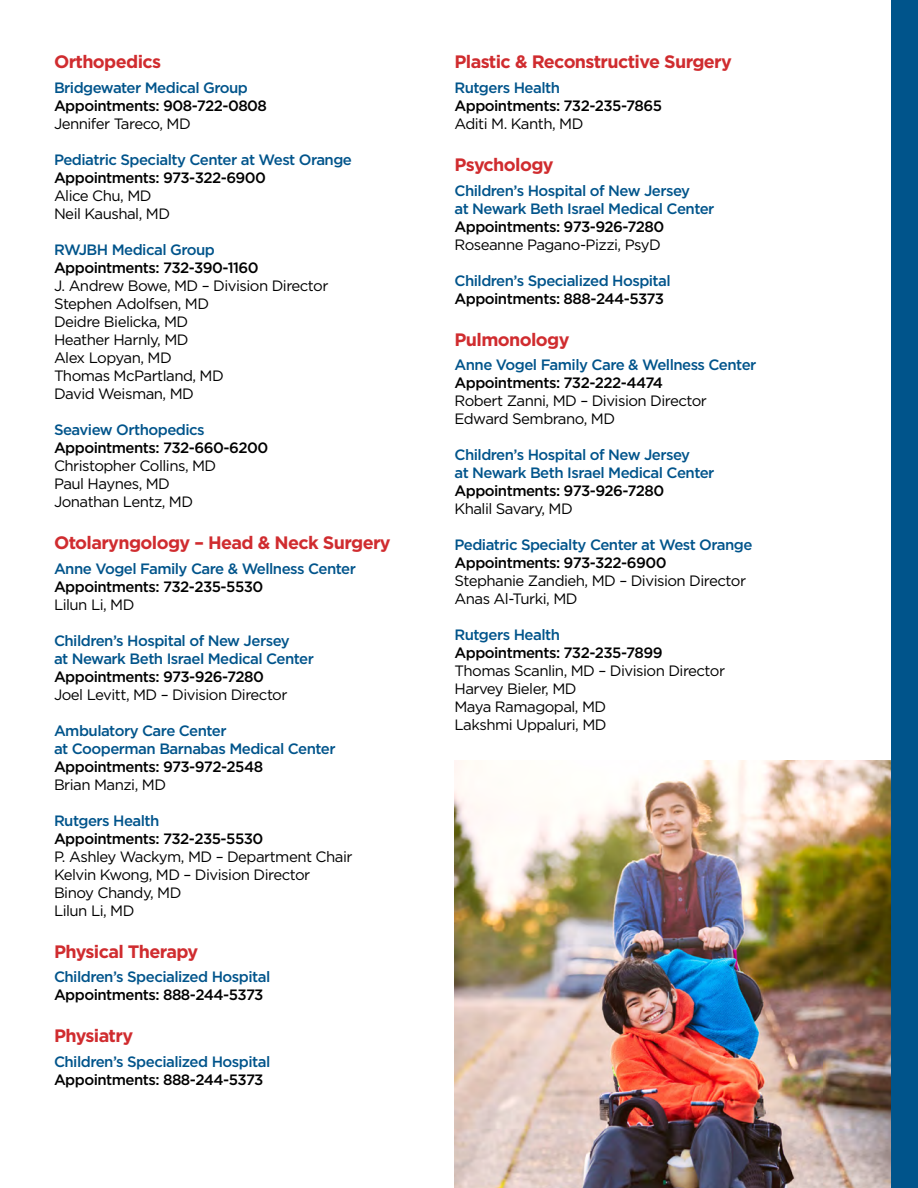
<style>
.page{position:relative;width:918px;height:1188px;background:#fff}
.page>*{position:absolute;margin:0;border:0;box-sizing:border-box;transform-origin:0 0}
.t1{font:700 18px "Gotham";letter-spacing:-.035em;color:#d02c2f}
.t2{font:15px/18px "Gotham";letter-spacing:-.035em;color:#000}
.t3{font:500 15px/18px "Gotham";letter-spacing:-.035em;color:#00548b}
.t4{font:500 15px "Gotham";letter-spacing:-.035em;color:#000}
</style>
<div class="page">
<div style="left:891px;top:0;width:27px;height:1188px;background:#00548b"></div>
<img style="left:454px;top:760px;width:437px;height:428px">
<p class="t1" style="left:54px;top:50px;width:109px">Orthopedics</p>
<p class="t3" style="left:54px;top:79px;width:195px">Bridgewater Medical Group</p>
<p class="t4" style="left:54px;top:96px;width:215px">Appointments: 908-722-0808</p>
<p class="t2" style="left:54px;top:115px;width:138px">Jennifer Tareco, MD</p>
<p class="t3" style="left:54px;top:151px;width:299px">Pediatric Specialty Center at West Orange</p>
<p class="t4" style="left:54px;top:168px;width:214px">Appointments: 973-322-6900</p>
<p class="t2" style="left:54px;top:187px;width:118px">Alice Chu, MD<br>Neil Kaushal, MD</p>
<p class="t3" style="left:54px;top:241px;width:162px">RWJBH Medical Group</p>
<p class="t4" style="left:54px;top:258px;width:206px">Appointments: 732-390-1160</p>
<p class="t2" style="left:54px;top:277px;width:276px">J. Andrew Bowe, MD – Division Director<br>Stephen Adolfsen, MD<br>Deidre Bielicka, MD<br>Heather Harnly, MD<br>Alex Lopyan, MD<br>Thomas McPartland, MD<br>David Weisman, MD</p>
<p class="t3" style="left:54px;top:421px;width:152px">Seaview Orthopedics</p>
<p class="t4" style="left:54px;top:438px;width:216px">Appointments: 732-660-6200</p>
<p class="t2" style="left:54px;top:457px;width:164px">Christopher Collins, MD<br>Paul Haynes, MD<br>Jonathan Lentz, MD</p>
<p class="t1" style="left:54px;top:531px;width:338px">Otolaryngology – Head &amp; Neck Surgery</p>
<p class="t3" style="left:54px;top:559px;width:303px">Anne Vogel Family Care &amp; Wellness Center</p>
<p class="t4" style="left:54px;top:577px;width:211px">Appointments: 732-235-5530</p>
<p class="t2" style="left:54px;top:595px;width:82px">Lilun Li, MD</p>
<p class="t3" style="left:54px;top:631px;width:261px">Children’s Hospital of New Jersey<br>at Newark Beth Israel Medical Center</p>
<p class="t4" style="left:54px;top:667px;width:211px">Appointments: 973-926-7280</p>
<p class="t2" style="left:54px;top:685px;width:235px">Joel Levitt, MD – Division Director</p>
<p class="t3" style="left:54px;top:721px;width:283px">Ambulatory Care Center<br>at Cooperman Barnabas Medical Center</p>
<p class="t4" style="left:54px;top:757px;width:211px">Appointments: 973-972-2548</p>
<p class="t2" style="left:54px;top:775px;width:114px">Brian Manzi, MD</p>
<p class="t3" style="left:54px;top:811px;width:107px">Rutgers Health</p>
<p class="t4" style="left:54px;top:829px;width:211px">Appointments: 732-235-5530</p>
<p class="t2" style="left:54px;top:847px;width:300px">P. Ashley Wackym, MD – Department Chair<br>Kelvin Kwong, MD – Division Director<br>Binoy Chandy, MD<br>Lilun Li, MD</p>
<p class="t1" style="left:54px;top:939px;width:146px">Physical Therapy</p>
<p class="t3" style="left:54px;top:968px;width:218px">Children’s Specialized Hospital</p>
<p class="t4" style="left:54px;top:985px;width:211px">Appointments: 888-244-5373</p>
<p class="t1" style="left:54px;top:1024px;width:81px">Physiatry</p>
<p class="t3" style="left:54px;top:1052px;width:218px">Children’s Specialized Hospital</p>
<p class="t4" style="left:54px;top:1070px;width:211px">Appointments: 888-244-5373</p>
<p class="t1" style="left:454px;top:50px;width:279px">Plastic &amp; Reconstructive Surgery</p>
<p class="t3" style="left:454px;top:79px;width:107px">Rutgers Health</p>
<p class="t4" style="left:454px;top:96px;width:209px">Appointments: 732-235-7865</p>
<p class="t2" style="left:454px;top:115px;width:130px">Aditi M. Kanth, MD</p>
<p class="t1" style="left:454px;top:153px;width:101px">Psychology</p>
<p class="t3" style="left:454px;top:181px;width:261px">Children’s Hospital of New Jersey<br>at Newark Beth Israel Medical Center</p>
<p class="t4" style="left:454px;top:217px;width:211px">Appointments: 973-926-7280</p>
<p class="t2" style="left:454px;top:235px;width:208px">Roseanne Pagano-Pizzi, PsyD</p>
<p class="t3" style="left:454px;top:271px;width:218px">Children’s Specialized Hospital</p>
<p class="t4" style="left:454px;top:289px;width:211px">Appointments: 888-244-5373</p>
<p class="t1" style="left:454px;top:327px;width:117px">Pulmonology</p>
<p class="t3" style="left:454px;top:356px;width:303px">Anne Vogel Family Care &amp; Wellness Center</p>
<p class="t4" style="left:454px;top:373px;width:210px">Appointments: 732-222-4474</p>
<p class="t2" style="left:454px;top:392px;width:254px">Robert Zanni, MD – Division Director<br>Edward Sembrano, MD</p>
<p class="t3" style="left:454px;top:446px;width:261px">Children’s Hospital of New Jersey<br>at Newark Beth Israel Medical Center</p>
<p class="t4" style="left:454px;top:481px;width:211px">Appointments: 973-926-7280</p>
<p class="t2" style="left:454px;top:500px;width:120px">Khalil Savary, MD</p>
<p class="t3" style="left:454px;top:536px;width:299px">Pediatric Specialty Center at West Orange</p>
<p class="t4" style="left:454px;top:553px;width:214px">Appointments: 973-322-6900</p>
<p class="t2" style="left:454px;top:572px;width:293px">Stephanie Zandieh, MD – Division Director<br>Anas Al-Turki, MD</p>
<p class="t3" style="left:454px;top:626px;width:107px">Rutgers Health</p>
<p class="t4" style="left:454px;top:643px;width:210px">Appointments: 732-235-7899</p>
<p class="t2" style="left:454px;top:662px;width:272px">Thomas Scanlin, MD – Division Director<br>Harvey Bieler, MD<br>Maya Ramagopal, MD<br>Lakshmi Uppaluri, MD</p>
</div>
